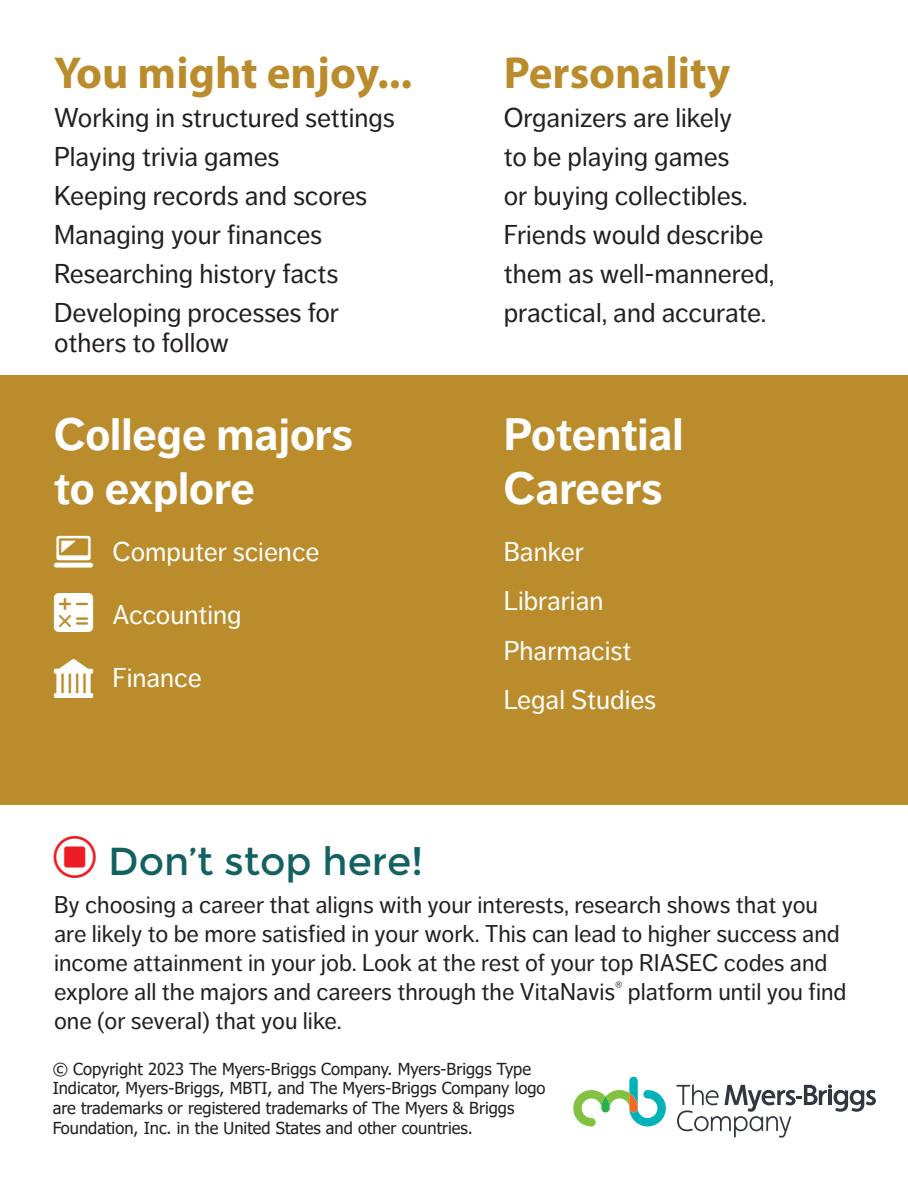
<style>
.page{position:relative;width:908px;height:1188px;background:#fff}
.page>*{position:absolute;margin:0;border:0;box-sizing:border-box;transform-origin:0 0}
.t1{font:700 45px/54px "Dagny Pro";color:#fff}
.t2{font:700 45px "Myriad Pro";color:#ba8c2c}
.t3{font:42px "Web Hosting Hub Glyphs";color:#ee1d23}
.t4{font:39px "Web Hosting Hub Glyphs";color:#fff}
.t5{font:27px/39px "Dagny Pro";color:#231f20}
.t6{font:27px "Dagny Pro";color:#fff}
.t7{font:24px/28.8px "Dagny Pro";color:#231f20}
.t8{font:16.5px/19.8px "Tahoma";color:#231f20}
.s1{font-family:"Montserrat";font-size:39px;color:#136161}
</style>
<div class="page">
<div style="left:0;top:375px;width:907px;height:430px;background:#ba8c2c"></div>
<svg style="left:573px;top:1077px;width:92px;height:49px"></svg>
<svg style="left:676px;top:1084px;width:199px;height:54px"></svg>
<p class="t2" style="left:54px;top:43px;width:359px">You might enjoy...</p>
<p class="t5" style="left:54px;top:98px;width:342px">Working in structured settings</p>
<p class="t5" style="left:54px;top:137px;width:227px">Playing trivia games</p>
<p class="t5" style="left:54px;top:176px;width:314px">Keeping records and scores</p>
<p class="t5" style="left:54px;top:215px;width:269px">Managing your finances</p>
<p class="t5" style="left:54px;top:254px;width:286px">Researching history facts</p>
<p class="t5" style="left:54px;top:297px;width:286px;line-height:30px">Developing processes for others to follow</p>
<p class="t2" style="left:503px;top:43px;width:228px">Personality</p>
<p class="t5" style="left:503px;top:98px;width:272px">Organizers are likely<br>to be playing games<br>or buying collectibles.<br>Friends would describe them as well-mannered, practical, and accurate.</p>
<p class="t1" style="left:54px;top:408px;width:300px">College majors to explore</p>
<p class="t1" style="left:503px;top:408px;width:181px">Potential<br>Careers</p>
<p class="t4" style="left:54px;top:534px;width:40px">LAPTOP</p>
<p class="t4" style="left:54px;top:596px;width:40px">CALCULATORALT</p>
<p class="t4" style="left:54px;top:661px;width:40px">PARTHENON</p>
<p class="t6" style="left:113px;top:536px;width:208px">Computer science</p>
<p class="t6" style="left:113px;top:599px;width:130px">Accounting</p>
<p class="t6" style="left:113px;top:662px;width:90px">Finance</p>
<p class="t3" style="left:54px;top:839px;width:370px">CIRCLESTOPEMPTY <span class="s1">Don’t stop here!</span></p>
<p class="t6" style="left:503px;top:536px;width:82px">Banker</p>
<p class="t6" style="left:503px;top:586px;width:101px">Librarian</p>
<p class="t6" style="left:503px;top:635px;width:129px">Pharmacist</p>
<p class="t6" style="left:503px;top:685px;width:154px">Legal Studies</p>
<p class="t7" style="left:54px;top:891px;width:793px">By choosing a career that aligns with your interests, research shows that you are likely to be more satisfied in your work. This can lead to higher success and income attainment in your job. Look at the rest of your top RIASEC codes and explore all the majors and careers through the VitaNavis<sup>®</sup> platform until you find one (or several) that you like.</p>
<p class="t8" style="left:53px;top:1060px;width:494px">© Copyright 2023 The Myers-Briggs Company. Myers-Briggs Type Indicator, Myers-Briggs, MBTI, and The Myers-Briggs Company logo are trademarks or registered trademarks of The Myers &amp; Briggs Foundation, Inc. in the United States and other countries.</p>
</div>
